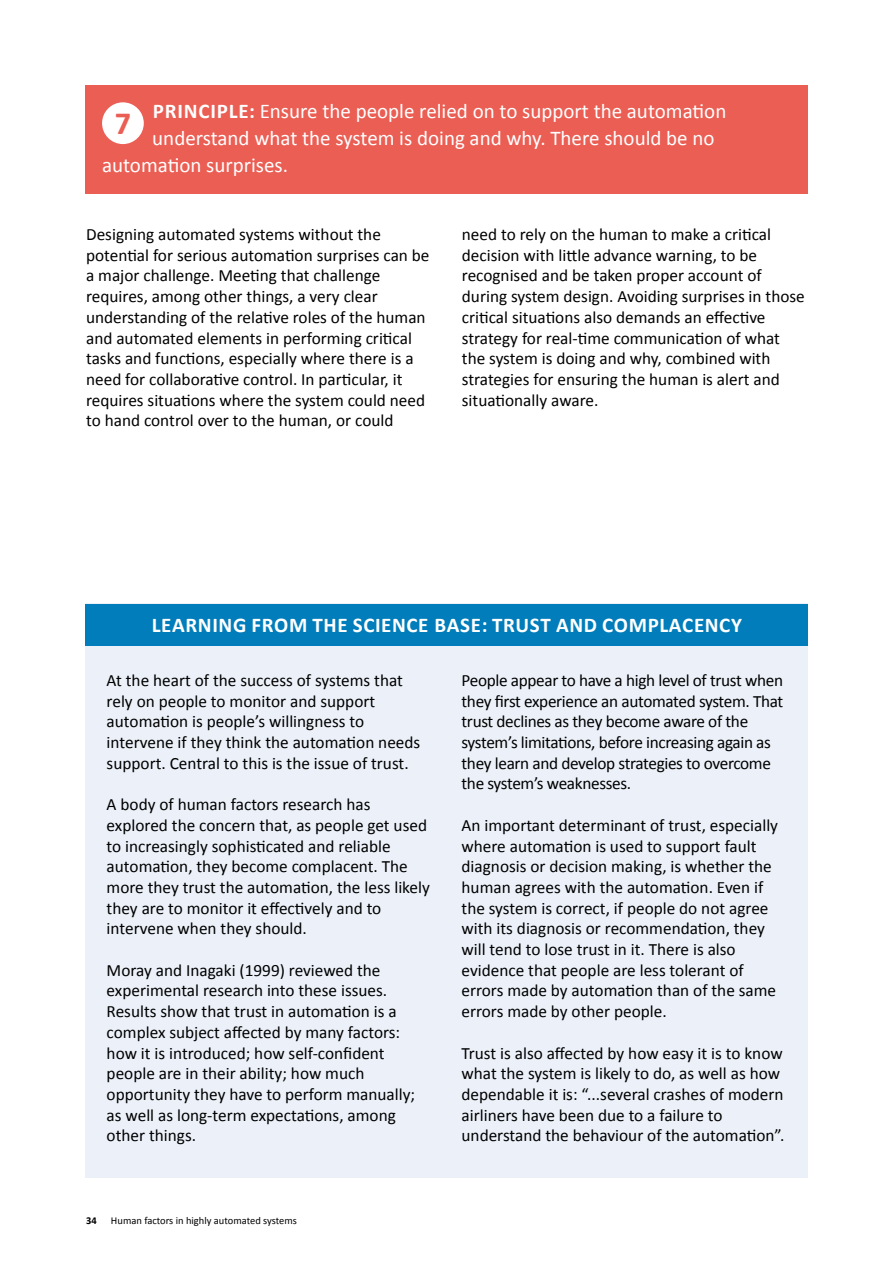
<style>
.page{position:relative;width:893px;height:1263px;background:#fff}
.page>*{position:absolute;margin:0;border:0;box-sizing:border-box;transform-origin:0 0}
.t1{font:700 32.4px "Calibri";color:#eb5e54}
.t2{font:21px "Calibri";color:#fff}
.t3{font:700 21px "Calibri";letter-spacing:.03em;color:#fff}
.t4{font:17.25px/20.7px "Calibri";color:#000}
.t5{font:17.25px/20.7px "Calibri";letter-spacing:-.02em;color:#000}
.t6{font:10.5px "Calibri";color:#000}
.t7{font:700 10.5px "Calibri";color:#000}
.s1{font-weight:700}
</style>
<div class="page">
<div style="left:85px;top:85px;width:723px;height:109px;background:#eb5e54"></div>
<div style="left:102px;top:102px;width:42px;height:42px;background:#fff;border-radius:50%"></div>
<div style="left:85px;top:604px;width:723px;height:574px;background:#ecf1f9"></div>
<div style="left:85px;top:604px;width:723px;height:42px;background:#007dba"></div>
<p class="t2" style="left:153px;top:96px;width:575px"><span class="s1">PRINCIPLE:</span> Ensure the people relied on to support the automation</p>
<p class="t2" style="left:152px;top:123px;width:564px">understand what the system is doing and why. There should be no</p>
<p class="t2" style="left:102px;top:150px;width:188px">automation surprises.</p>
<p class="t1" style="left:115px;top:100px;width:18px">7</p>
<p class="t4" style="left:86px;top:223px;width:345px">Designing automated systems without the potential for serious automation surprises can be a major challenge. Meeting that challenge requires, among other things, a very clear understanding of the relative roles of the human and automated elements in performing critical tasks and functions, especially where there is a need for collaborative control. In particular, it requires situations where the system could need to hand control over to the human, or could</p>
<p class="t4" style="left:462px;top:223px;width:344px">need to rely on the human to make a critical decision with little advance warning, to be recognised and be taken proper account of during system design. Avoiding surprises in those critical situations also demands an effective strategy for real-time communication of what the system is doing and why, combined with strategies for ensuring the human is alert and situationally aware.</p>
<p class="t3" style="left:152px;top:610px;width:592px">LEARNING FROM THE SCIENCE BASE: TRUST AND COMPLACENCY</p>
<p class="t4" style="left:107px;top:669px;width:315px">At the heart of the success of systems that rely on people to monitor and support automation is people’s willingness to intervene if they think the automation needs support. Central to this is the issue of trust.</p>
<p class="t4" style="left:107px;top:793px;width:325px">A body of human factors research has explored the concern that, as people get used to increasingly sophisticated and reliable automation, they become complacent. The more they trust the automation, the less likely they are to monitor it effectively and to intervene when they should.</p>
<p class="t4" style="left:107px;top:959px;width:310px">Moray and Inagaki (1999) reviewed the experimental research into these issues.<br>Results show that trust in automation is a complex subject affected by many factors: how it is introduced; how self-confident people are in their ability; how much opportunity they have to perform manually; as well as long-term expectations, among other things.</p>
<p class="t7" style="left:86px;top:1213px;width:12px">34</p>
<p class="t6" style="left:111px;top:1213px;width:188px">Human factors in highly automated systems</p>
<p class="t5" style="left:462px;top:669px;width:323px">People appear to have a high level of trust when they first experience an automated system. That trust declines as they become aware of the system’s limitations, before increasing again as they learn and develop strategies to overcome the system’s weaknesses.</p>
<p class="t4" style="left:462px;top:814px;width:318px">An important determinant of trust, especially where automation is used to support fault diagnosis or decision making, is whether the human agrees with the automation. Even if the system is correct, if people do not agree with its diagnosis or recommendation, they will tend to lose trust in it. There is also evidence that people are less tolerant of errors made by automation than of the same errors made by other people.</p>
<p class="t4" style="left:462px;top:1042px;width:324px">Trust is also affected by how easy it is to know what the system is likely to do, as well as how dependable it is: “...several crashes of modern airliners have been due to a failure to understand the behaviour of the automation”.</p>
</div>
